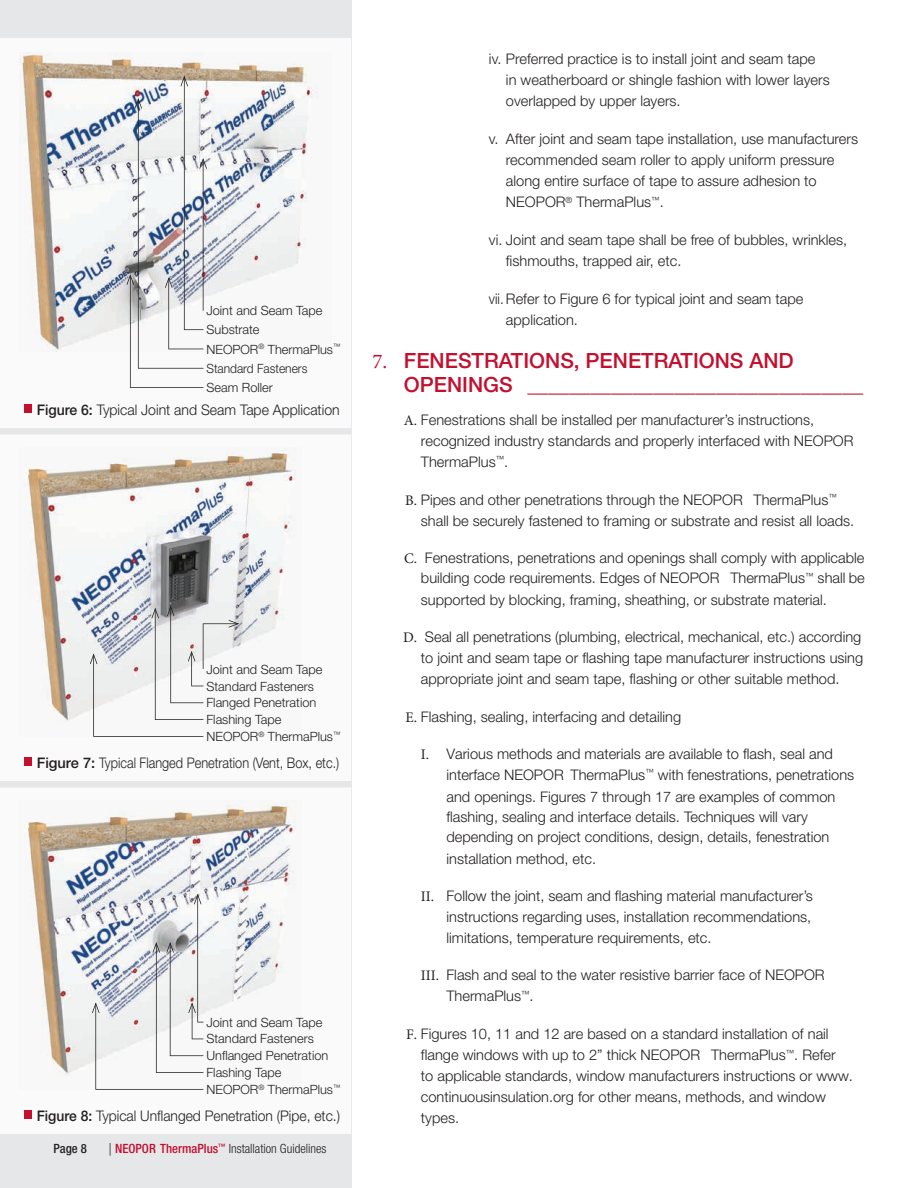
<style>
.page{position:relative;width:918px;height:1188px;background:#fff}
.page>*{position:absolute;margin:0;border:0;box-sizing:border-box;transform-origin:0 0}
.t1{font:500 21px/24.2px "Helvetica Neue LT Std";color:#c3102e}
.t2{font:300 14.7px/21px "Helvetica Neue LT Std";color:#231f20}
.t3{font:300 14.7px/21px "Helvetica Neue LT Std";color:#231f20;scale:.91 1}
.t4{font:300 14.7px "Helvetica Neue LT Std";color:#231f20;scale:.87 1}
.t5{font:300 14.7px "Helvetica Neue LT Std";color:#231f20;scale:.95 1}
.t6{font:300 14.7px "Helvetica Neue LT Std";color:#231f20;scale:.96 1}
.t7{font:300 12.75px/16.8px "Helvetica Neue LT Std";color:#231f20}
.t8{font:300 condensed 12.75px "Helvetica Neue LT Std";color:#231f20}
.t9{font:500 condensed 12.75px "Helvetica Neue LT Std";color:#231f20}
.s1{font-weight:500}
.s2{font-family:"Minion Pro";font-weight:400}
.s3{font-stretch:normal}
.s4{font-weight:500;color:#c3102e}
</style>
<div class="page">
<div style="left:0;top:0;width:351px;height:1188px;background:#e6e7e9"></div>
<div style="left:0;top:787px;width:351px;height:347px;background:#fafafa"></div>
<div style="left:24px;top:1111px;width:8px;height:8px;background:#c3102e"></div>
<img style="left:19px;top:800px;width:282px;height:290px">
<svg style="left:95px;top:1003px;width:109px;height:87px;fill:#f5f6f7"></svg>
<svg style="left:92px;top:1002px;width:8px;height:11px"></svg>
<svg style="left:156px;top:943px;width:48px;height:130px;fill:#f1f3f2"></svg>
<svg style="left:153px;top:942px;width:7px;height:11px"></svg>
<svg style="left:170px;top:943px;width:34px;height:113px;fill:#f1f3f2"></svg>
<svg style="left:166px;top:942px;width:8px;height:11px"></svg>
<div style="left:192px;top:1003px;width:12px;height:36px;background:#f8f8f8"></div>
<svg style="left:188px;top:1002px;width:8px;height:11px"></svg>
<svg style="left:197px;top:894px;width:7px;height:129px"></svg>
<svg style="left:194px;top:894px;width:7px;height:10px"></svg>
<div style="left:0;top:435px;width:351px;height:346px;background:#fafafa"></div>
<div style="left:24px;top:758px;width:8px;height:8px;background:#c3102e"></div>
<img style="left:19px;top:447px;width:282px;height:290px">
<svg style="left:155px;top:609px;width:49px;height:111px"></svg>
<svg style="left:152px;top:608px;width:7px;height:10px"></svg>
<svg style="left:93px;top:654px;width:111px;height:83px;fill:#f8f8f8"></svg>
<svg style="left:90px;top:654px;width:7px;height:10px"></svg>
<svg style="left:170px;top:606px;width:34px;height:97px;fill:#eef0f0"></svg>
<svg style="left:167px;top:606px;width:7px;height:10px"></svg>
<svg style="left:203px;top:623px;width:36px;height:46px"></svg>
<svg style="left:229px;top:620px;width:10px;height:8px"></svg>
<div style="left:0;top:38px;width:351px;height:390px;background:#fafafa"></div>
<div style="left:24px;top:405px;width:8px;height:8px;background:#c3102e"></div>
<img style="left:19px;top:53px;width:313px;height:298px">
<svg style="left:204px;top:158px;width:3px;height:11px"></svg>
<svg style="left:130px;top:275px;width:74px;height:113px;background:#e1e1e1"></svg>
<svg style="left:127px;top:274px;width:7px;height:11px"></svg>
<img style="left:138px;top:99px;width:66px;height:270px">
<svg style="left:135px;top:98px;width:7px;height:11px"></svg>
<svg style="left:168px;top:278px;width:36px;height:71px"></svg>
<svg style="left:165px;top:277px;width:7px;height:11px"></svg>
<svg style="left:184px;top:77px;width:20px;height:253px"></svg>
<svg style="left:181px;top:76px;width:7px;height:10px"></svg>
<p class="t7" style="left:206px;top:302px;width:117px">Joint and Seam Tape</p>
<p class="t7" style="left:206px;top:320px;width:135px;line-height:19.2px">Substrate<br>NEOPOR<sup>®</sup> ThermaPlus<sup>™<br></sup>Standard Fasteners<br>Seam Roller</p>
<p class="t6" style="left:37px;top:401px;width:317px"><span class="s1">FIGURE 6:</span> Typical Joint and Seam Tape Application</p>
<p class="t7" style="left:206px;top:661px;width:135px">Joint and Seam Tape<br>Standard Fasteners<br>Flanged Penetration<br>Flashing Tape<br>NEOPOR<sup>®</sup> ThermaPlus<sup>™</sup></p>
<p class="t4" style="left:37px;top:754px;width:349px"><span class="s1">FIGURE 7:</span> Typical Flanged Penetration (Vent, Box, etc.)</p>
<p class="t7" style="left:206px;top:1013px;width:135px">Joint and Seam Tape<br>Standard Fasteners<br>Unflanged Penetration<br>Flashing Tape<br>NEOPOR<sup>®</sup> ThermaPlus<sup>™</sup></p>
<p class="t2" style="left:506px;top:48px;width:325px;text-indent:-17px">iv. Preferred practice is to install joint and seam tape<br>in weatherboard or shingle fashion with lower layers overlapped by upper layers.</p>
<p class="t2" style="left:506px;top:128px;width:354px;text-indent:-17px">v. After joint and seam tape installation, use manufacturers recommended seam roller to apply uniform pressure along entire surface of tape to assure adhesion to NEOPOR<sup>®</sup> ThermaPlus<sup>™</sup>.</p>
<p class="t2" style="left:506px;top:229px;width:343px;text-indent:-17px">vi. Joint and seam tape shall be free of bubbles, wrinkles, fishmouths, trapped air, etc.</p>
<p class="t3" style="left:506px;top:288px;width:328px;text-indent:-17px">vii. Refer to Figure 6 for typical joint and seam tape application.</p>
<h1 class="t1" style="left:404px;top:348px;width:461px;text-indent:-31px"><span class="s2">7.</span> FENESTRATIONS, PENETRATIONS AND<br>OPENINGS ________________________________</h1>
<p class="t2" style="left:421px;top:409px;width:441px;text-indent:-17px"><span class="s2">A.</span> Fenestrations shall be installed per manufacturer’s instructions, recognized industry standards and properly interfaced with NEOPOR<sup>®<br></sup>ThermaPlus<sup>™</sup>.</p>
<p class="t2" style="left:421px;top:489px;width:435px;text-indent:-16px"><span class="s2">B.</span> Pipes and other penetrations through the NEOPOR<sup>®</sup> ThermaPlus<sup>™ </sup>shall be securely fastened to framing or substrate and resist all loads.</p>
<p class="t2" style="left:421px;top:547px;width:445px;text-align:justify;text-indent:-17px"><span class="s2">C.</span> Fenestrations, penetrations and openings shall comply with applicable building code requirements. Edges of NEOPOR<sup>®</sup> ThermaPlus<sup>™</sup> shall be supported by blocking, framing, sheathing, or substrate material.</p>
<p class="t2" style="left:421px;top:626px;width:444px;text-indent:-18px"><span class="s2">D.</span> Seal all penetrations (plumbing, electrical, mechanical, etc.) according to joint and seam tape or fl ashing tape manufacturer instructions using appropriate joint and seam tape, fl ashing or other suitable method.</p>
<p class="t2" style="left:406px;top:706px;width:277px"><span class="s2">E.</span> Flashing, sealing, interfacing and detailing</p>
<p class="t2" style="left:446px;top:743px;width:409px;text-indent:-26px"><span class="s2">I.</span> Various methods and materials are available to fl ash, seal and interface NEOPOR<sup>®</sup>ThermaPlus<sup>™</sup> with fenestrations, penetrations and openings. Figures 7 through 17 are examples of common</p>
<p class="t2" style="left:446px;top:805px;width:385px">fl ashing, sealing and interface details. Techniques will vary depending on project conditions, design, details, fenestration installation method, etc.</p>
<p class="t2" style="left:446px;top:885px;width:368px;text-align:justify;text-indent:-26px"><span class="s2">II.</span> Follow the joint, seam and fl ashing material manufacturer’s instructions regarding uses, installation recommendations, limitations, temperature requirements, etc.</p>
<p class="t2" style="left:446px;top:964px;width:380px;text-indent:-26px"><span class="s2">III.</span> Flash and seal to the water resistive barrier face of NEOPOR<br>ThermaPlus<sup>™</sup>.</p>
<p class="t2" style="left:421px;top:1024px;width:434px;text-indent:-15px"><span class="s2">F.</span> Figures 10, 11 and 12 are based on a standard installation of nail<br>fl ange windows with up to 2” thick NEOPOR<sup>®</sup> ThermaPlus<sup>™</sup>. Refer<br>to applicable standards, window manufacturers instructions or www. continuousinsulation.org for other means, methods, and window</p>
<p class="t5" style="left:37px;top:1107px;width:321px"><span class="s1">FIGURE 8:</span> Typical Unflanged Penetration (Pipe, etc.)</p>
<p class="t2" style="left:421px;top:1107px;width:40px">types.</p>
<p class="t9" style="left:53px;top:1141px;width:35px">Page 8</p>
<p class="t8" style="left:109px;top:1142px;width:219px"><span class="s3">|</span> <span class="s4">NEOPOR ThermaPlus</span><sup>™</sup> Installation Guidelines</p>
</div>
